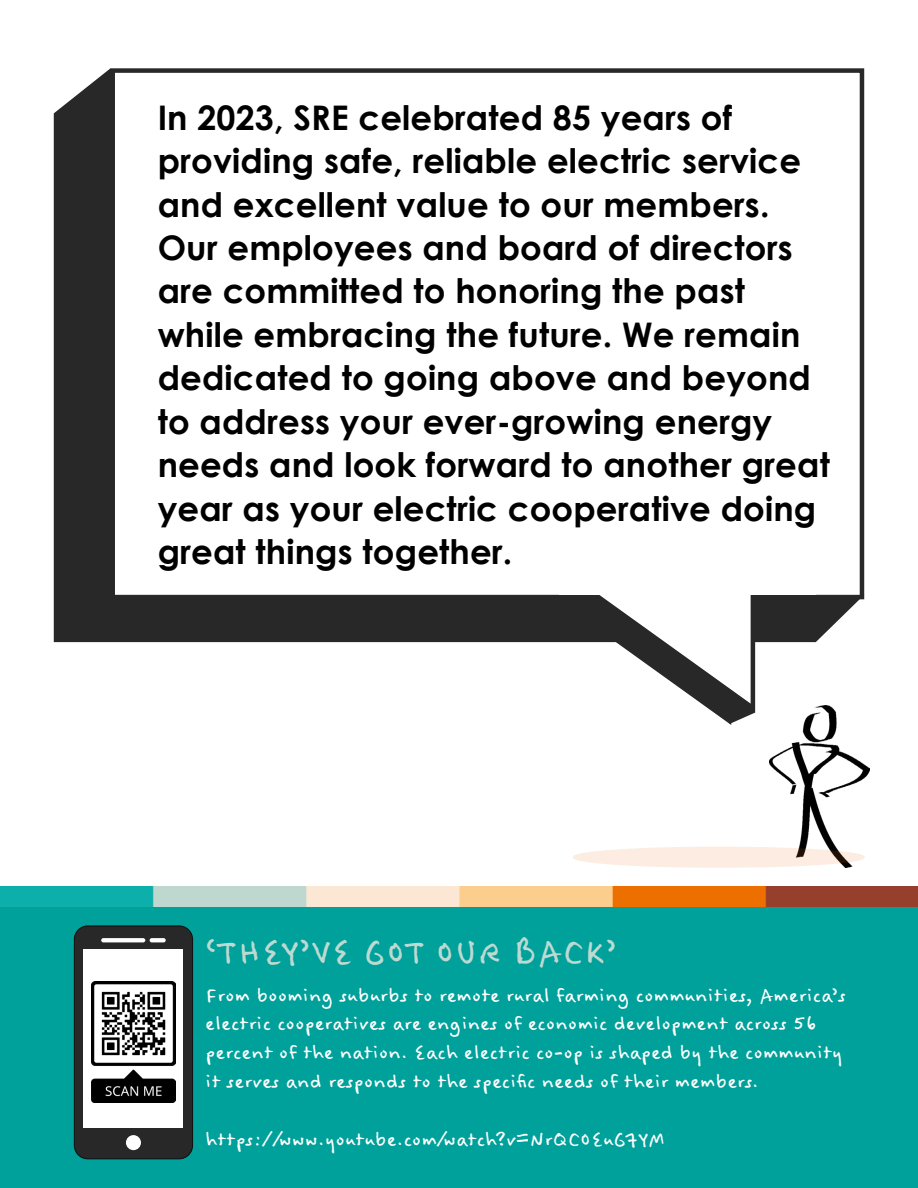
<style>
.page{position:relative;width:918px;height:1188px;background:#fff}
.page>*{position:absolute;margin:0;border:0;box-sizing:border-box;transform-origin:0 0}
.t1{font:42px "Felt Tip Woman";color:#bddad2}
.t2{font:700 33.9px/43.5px "Century Gothic";letter-spacing:.005em;color:#000}
.t3{font:24px/28.8px "Felt Tip Woman";color:#fff}
</style>
<div class="page">
<div style="left:0;top:906px;width:918px;height:282px;background:#00a19b"></div>
<div style="left:74px;top:926px;width:119px;height:233px;background:#282828;border-radius:13px"></div>
<div style="left:74px;top:926px;width:119px;height:233px;border:1px solid #0d0e0e;border-radius:13px"></div>
<div style="left:84px;top:950px;width:99px;height:178px;background:#fff"></div>
<svg style="left:101px;top:938px;width:44px;height:4px"></svg>
<svg style="left:150px;top:938px;width:16px;height:4px"></svg>
<div style="left:126px;top:1135px;width:15px;height:15px;background:#fff;border-radius:50%"></div>
<div style="left:54px;top:68px;width:810px;height:575px;background:#282828"></div>
<div style="left:110px;top:68px;width:754px;height:531px;background:#fff;border:4px solid #282828"></div>
<svg style="left:557px;top:594px;width:200px;height:131px"></svg>
<div style="left:559px;top:528px;width:257px;height:67px;background:#fff"></div>
<img style="left:1px;top:886px;width:917px;height:20px">
<img style="left:770px;top:705px;width:100px;height:162px">
<div style="left:573px;top:847px;width:291px;height:20px;background:#fcece2;border-radius:50%"></div>
<div style="left:573px;top:847px;width:292px;height:21px;border:2px solid #eb7124;border-radius:50%"></div>
<img style="left:91px;top:982px;width:84px;height:121px">
<p class="t2" style="left:158px;top:94px;width:674px">In 2023, SRE celebrated 85 years of providing safe, reliable electric service and excellent value to our members.<br>Our employees and board of directors are committed to honoring the past while embracing the future. We remain dedicated to going above and beyond to address your ever-growing energy needs and look forward to another great year as your electric cooperative doing great things together.</p>
<p class="t1" style="left:205px;top:929px;width:414px">‘THEY’VE GOT OUR BACK’</p>
<p class="t3" style="left:205px;top:981px;width:643px">From booming suburbs to remote rural farming communities, America’s electric cooperatives are engines of economic development across 56 percent of the nation. Each electric co-op is shaped by the community it serves and responds to the specific needs of their members.</p>
<p class="t3" style="left:205px;top:1125px;width:461px">https://www.youtube.com/watch?v=NrQCOEuG7YM</p>
</div>
